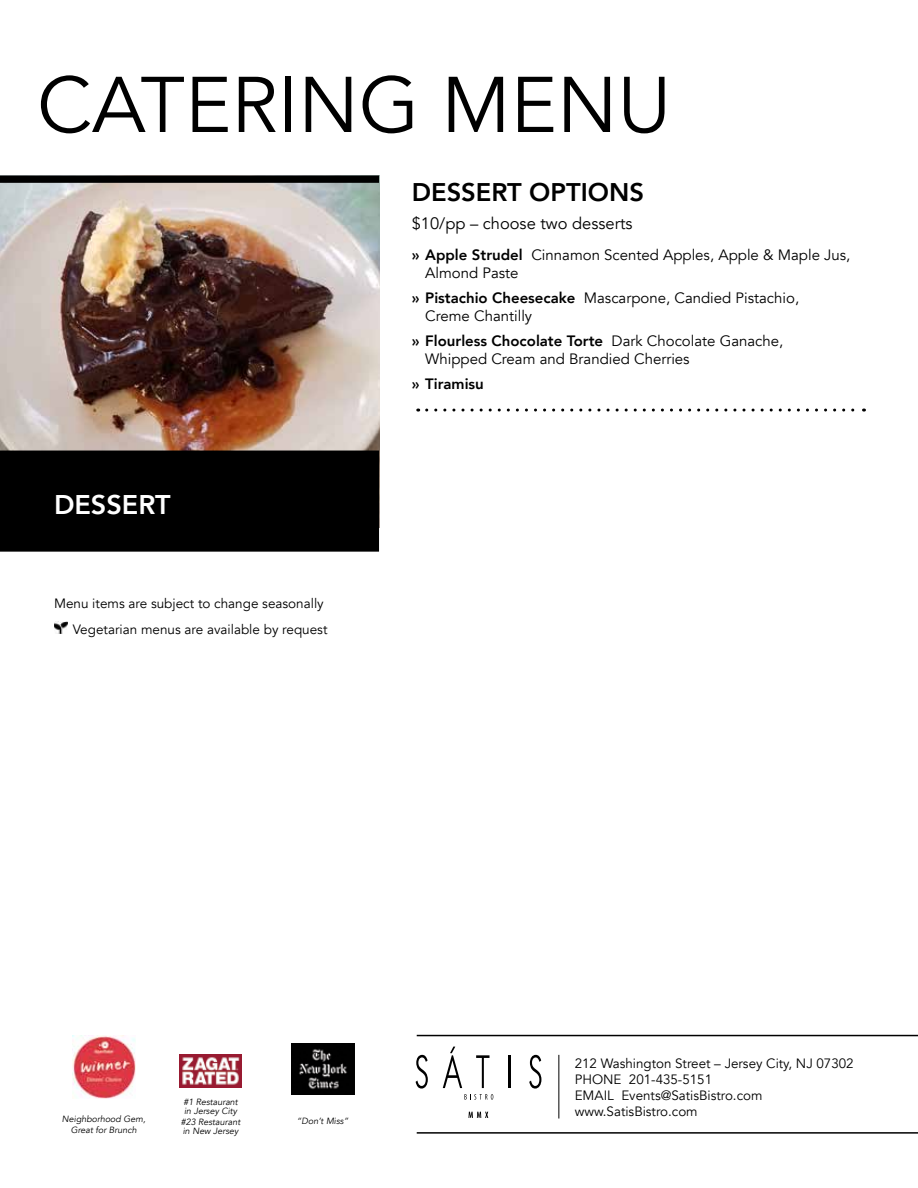
<style>
.page{position:relative;width:918px;height:1188px;background:#fff}
.page>*{position:absolute;margin:0;border:0;box-sizing:border-box;transform-origin:0 0}
.t1{font:78px "Avenir";color:#000}
.t2{font:800 27px "Avenir";color:#fff}
.t3{font:800 25.5px "Avenir";color:#000}
.t4{font:16.5px "Avenir";color:#000}
.t5{font:15px/18px "Avenir";color:#000}
.t6{font:800 15px "Avenir";color:#000}
.t7{font:13.5px/15.8px "Avenir";color:#000}
.t8{font:italic 9px/9px "Avenir";color:#000}
.s1{font-weight:800}
</style>
<div class="page">
<img style="left:179px;top:1055px;width:63px;height:32px">
<img style="left:291px;top:1044px;width:63px;height:51px">
<img style="left:72px;top:1036px;width:63px;height:63px">
<hr style="left:417px;top:1035px;width:501px;height:1px;background:#000">
<hr style="left:417px;top:1132px;width:501px;height:2px;background:#000">
<hr style="left:558px;top:1055px;width:1px;height:64px;background:#000">
<svg style="left:416px;top:1055px;width:12px;height:34px"></svg>
<svg style="left:476px;top:1055px;width:14px;height:33px"></svg>
<hr style="left:508px;top:1055px;width:2px;height:33px;background:#000">
<svg style="left:529px;top:1055px;width:12px;height:34px"></svg>
<svg style="left:443px;top:1047px;width:19px;height:41px"></svg>
<svg style="left:464px;top:1094px;width:29px;height:6px"></svg>
<svg style="left:468px;top:1112px;width:20px;height:6px"></svg>
<img style="left:0;top:183px;width:379px;height:268px">
<div style="left:1px;top:451px;width:377px;height:100px;background:#000"></div>
<div style="left:0;top:451px;width:379px;height:101px;border:2px solid #000"></div>
<div style="left:1px;top:176px;width:377px;height:6px;background:#000"></div>
<div style="left:0;top:176px;width:379px;height:7px;border:2px solid #000"></div>
<svg style="left:427px;top:409px;width:437px;height:3px"></svg>
<img style="left:54px;top:621px;width:14px;height:13px">
<h1 class="t1" style="left:37px;top:59px;width:635px">CATERING MENU</h1>
<h2 class="t2" style="left:54px;top:483px;width:118px">DESSERT</h2>
<p class="t7" style="left:54px;top:590px;width:275px;line-height:26.2px;text-align:right">Menu items are subject to change seasonally<br>Vegetarian menus are available by request</p>
<h3 class="t3" style="left:412px;top:172px;width:234px">DESSERT OPTIONS</h3>
<p class="t4" style="left:412px;top:213px;width:222px">$10/pp – choose two desserts</p>
<p class="t5" style="left:425px;top:246px;width:427px;text-indent:-14px"><span class="s1">» Apple Strudel</span> Cinnamon Scented Apples, Apple &amp; Maple Jus,<br>Almond Paste</p>
<p class="t5" style="left:425px;top:289px;width:375px;text-indent:-14px"><span class="s1">» Pistachio Cheesecake</span> Mascarpone, Candied Pistachio,<br>Creme Chantilly</p>
<p class="t5" style="left:425px;top:332px;width:360px;text-indent:-14px"><span class="s1">» Flourless Chocolate Torte</span> Dark Chocolate Ganache,<br>Whipped Cream and Brandied Cherries</p>
<p class="t6" style="left:412px;top:372px;width:74px">» Tiramisu</p>
<p class="t8" style="left:183px;top:1097px;width:56px">#1 Restaurant in Jersey City</p>
<p class="t8" style="left:181px;top:1118px;width:61px">#23 Restaurant in New Jersey</p>
<p class="t8" style="left:62px;top:1115px;width:85px">Neighborhood Gem,</p>
<p class="t8" style="left:297px;top:1116px;width:53px">“Don’t Miss”</p>
<p class="t8" style="left:71px;top:1125px;width:67px">Great for Brunch</p>
<p class="t7" style="left:575px;top:1056px;width:280px">212 Washington Street – Jersey City, NJ 07302<br>PHONE 201-435-5151<br>EMAIL Events@SatisBistro.com www.SatisBistro.com</p>
</div>
